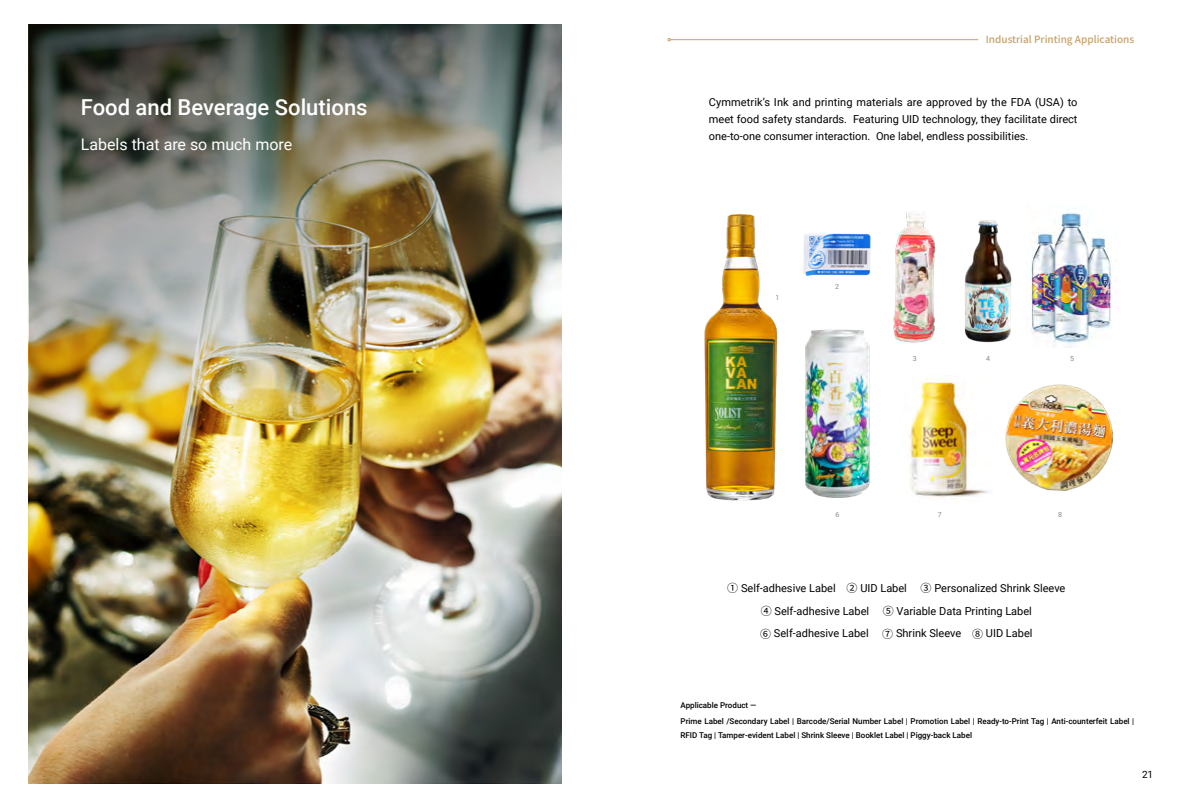
<style>
.page{position:relative;width:1191px;height:808px;background:#fff}
.page>*{position:absolute;margin:0;border:0;box-sizing:border-box;transform-origin:0 0}
.t1{font:500 22px "Roboto";color:#fff}
.t2{font:16px "Roboto";color:#fff}
.t3{font:11px/17px "Roboto";color:#000;text-align:justify}
.t4{font:500 10px "Noto Sans CJ Ktc";color:#c9a063}
.t5{font:10px "Roboto";color:#000}
.t6{font:500 8px/16.8px "Roboto";color:#000}
.t7{font:7px "Roboto";color:#898989}
.s1{font-family:"Noto Sans CJ Ktc"}
</style>
<div class="page">
<hr style="left:670px;top:39px;width:308px;height:1px;background:#c9a063">
<img style="left:29px;top:24px;width:533px;height:760px">
<img style="left:704px;top:213px;width:73px;height:288px">
<img style="left:1026px;top:210px;width:86px;height:138px">
<img style="left:803px;top:233px;width:68px;height:43px">
<img style="left:805px;top:329px;width:65px;height:169px">
<img style="left:964px;top:220px;width:48px;height:123px">
<img style="left:893px;top:212px;width:43px;height:131px">
<img style="left:909px;top:379px;width:80px;height:119px">
<img style="left:1005px;top:384px;width:107px;height:107px">
<h1 class="t1" style="left:81px;top:92px;width:288px">Food and Beverage Solutions</h1>
<h2 class="t2" style="left:81px;top:133px;width:213px">Labels that are so much more</h2>
<p class="t4" style="left:985px;top:34px;width:150px">Industrial Printing Applications</p>
<p class="t3" style="left:709px;top:93px;width:370px">Cymmetrik’s Ink and printing materials are approved by the FDA (USA) to meet food safety standards. Featuring UID technology, they facilitate direct one-to-one consumer interaction. One label, endless possibilities.</p>
<p class="t7" style="left:775px;top:292px;width:5px">1</p>
<p class="t7" style="left:835px;top:281px;width:5px">2</p>
<p class="t7" style="left:913px;top:354px;width:5px">3</p>
<p class="t7" style="left:986px;top:354px;width:5px">4</p>
<p class="t7" style="left:1070px;top:354px;width:5px">5</p>
<p class="t7" style="left:835px;top:510px;width:5px">6</p>
<p class="t7" style="left:938px;top:510px;width:5px">7</p>
<p class="t7" style="left:1058px;top:510px;width:5px">8</p>
<p class="t3" style="left:727px;top:576px;width:340px;line-height:22.7px;text-align:center"><span class="s1">①</span> Self-adhesive Label <span class="s1">②</span> UID Label <span class="s1">③</span> Personalized Shrink Sleeve<br><span class="s1">④</span> Self-adhesive Label <span class="s1">⑤</span> Variable Data Printing Label<br><span class="s1">⑥</span> Self-adhesive Label <span class="s1">⑦</span> Shrink Sleeve <span class="s1">⑧</span> UID Label</p>
<p class="t6" style="left:680px;top:696px;width:455px">Applicable Product ―<br>Prime Label /Secondary Label | Barcode/Serial Number Label | Promotion Label | Ready-to-Print Tag | Anti-counterfeit Label |</p>
<p class="t6" style="left:680px;top:727px;width:293px">RFID Tag | Tamper-evident Label | Shrink Sleeve | Booklet Label | Piggy-back Label</p>
<p class="t5" style="left:1142px;top:768px;width:13px">21</p>
</div>
